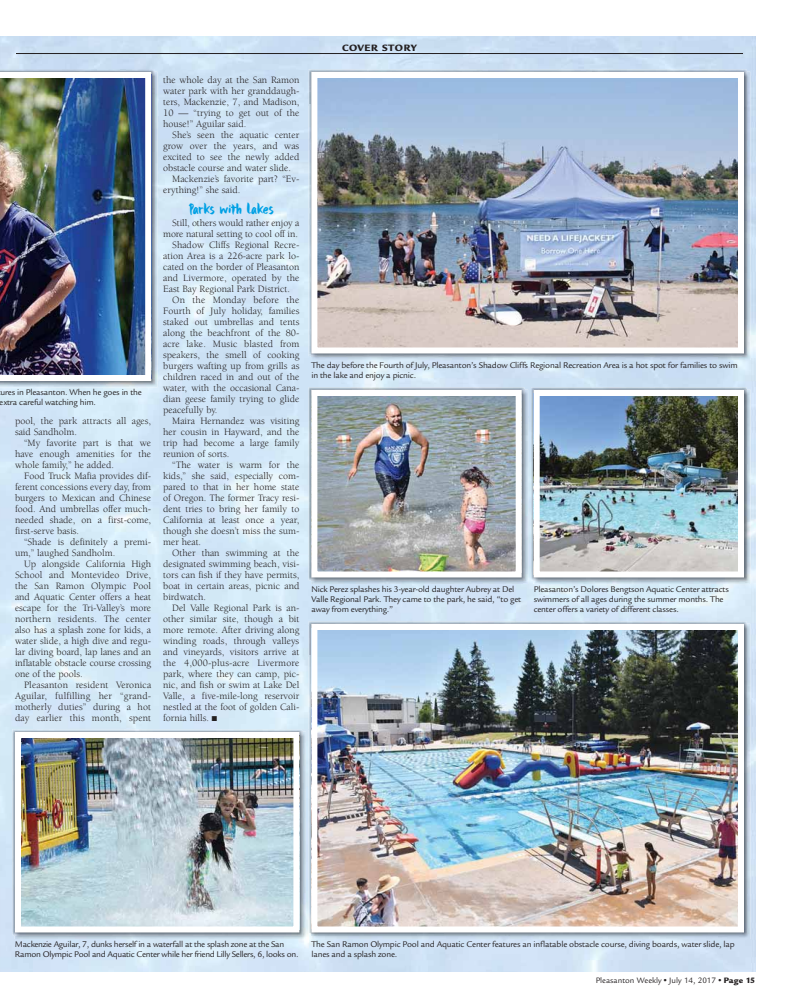
<style>
.page{position:relative;width:792px;height:1008px;background:#fff}
.page>*{position:absolute;margin:0;border:0;box-sizing:border-box;transform-origin:0 0}
.t1{font:15px "DK Framboisier";letter-spacing:-.03em;color:#00a0e4}
.t2{font:10px/11px "Berkeley";color:#231f20;text-align:justify}
.t3{font:900 10px "Legacy Sans";letter-spacing:.05em;color:#231f20}
.t4{font:9px/10px "Legacy Sans";letter-spacing:-.02em;color:#231f20}
.t5{font:8.5px "Legacy Sans";color:#231f20}
.s1{font-family:"Times";font-weight:700}
.s2{font-weight:900}
</style>
<div class="page">
<img style="left:722px;top:70px;width:34px;height:902px">
<img style="left:137px;top:70px;width:172px;height:486px">
<img style="left:275px;top:729px;width:34px;height:243px">
<hr style="left:16px;top:53px;width:727px;height:1px;background:#231f20">
<img style="left:0;top:72px;width:157px;height:315px">
<img style="left:0;top:69px;width:154px;height:315px">
<img style="left:0;top:72px;width:151px;height:309px">
<img style="left:15px;top:732px;width:291px;height:207px">
<img style="left:12px;top:729px;width:290px;height:206px">
<img style="left:15px;top:732px;width:287px;height:203px">
<img style="left:22px;top:739px;width:270px;height:186px">
<div style="left:15px;top:732px;width:284px;height:200px;border:6px solid #fff"></div>
<img style="left:311px;top:390px;width:217px;height:194px">
<img style="left:309px;top:387px;width:215px;height:193px">
<img style="left:318px;top:397px;width:197px;height:174px">
<div style="left:311px;top:390px;width:211px;height:188px;border:6px solid #fff"></div>
<img style="left:533px;top:390px;width:217px;height:194px">
<img style="left:531px;top:387px;width:216px;height:193px">
<img style="left:533px;top:390px;width:214px;height:190px">
<img style="left:541px;top:397px;width:196px;height:174px">
<div style="left:534px;top:390px;width:210px;height:188px;border:6px solid #fff"></div>
<img style="left:717px;top:624px;width:33px;height:315px">
<img style="left:309px;top:621px;width:438px;height:35px">
<img style="left:309px;top:656px;width:2px;height:279px">
<img style="left:318px;top:631px;width:419px;height:294px">
<div style="left:311px;top:624px;width:433px;height:308px;border:6px solid #fff"></div>
<img style="left:717px;top:72px;width:33px;height:288px">
<img style="left:309px;top:69px;width:438px;height:36px">
<img style="left:309px;top:105px;width:2px;height:251px">
<img style="left:318px;top:79px;width:419px;height:268px">
<div style="left:311px;top:72px;width:433px;height:282px;border:6px solid #fff"></div>
<svg style="left:212px;top:716px;width:5px;height:5px"></svg>
<p class="t4" style="left:0;top:388px;width:144px">ures in Pleasanton. When he goes in the extra careful watching him.</p>
<p class="t2" style="left:15px;top:416px;width:138px">pool, the park attracts all ages, said Sandholm.</p>
<p class="t2" style="left:15px;top:438px;width:138px;text-indent:9px">“My favorite part is that we have enough amenities for the whole family,” he added.</p>
<p class="t2" style="left:15px;top:471px;width:138px;text-indent:9px">Food Truck Mafia provides dif&shy;ferent concessions every day, from burgers to Mexican and Chinese food. And umbrellas offer much&shy;needed shade, on a first-come, first-serve basis.</p>
<p class="t2" style="left:15px;top:537px;width:138px;text-indent:9px">“Shade is definitely a premi&shy;um,” laughed Sandholm.</p>
<p class="t2" style="left:15px;top:559px;width:138px;text-indent:9px">Up alongside California High School and Montevideo Drive, the San Ramon Olympic Pool and Aquatic Center offers a heat escape for the Tri-Valley’s more northern residents. The center also has a splash zone for kids, a water slide, a high dive and regu&shy;lar diving board, lap lanes and an inflatable obstacle course crossing one of the pools.</p>
<p class="t2" style="left:15px;top:680px;width:138px;text-indent:9px">Pleasanton resident Veronica Aguilar, fulfilling her “grand&shy;motherly duties” during a hot day earlier this month, spent</p>
<p class="t2" style="left:163px;top:75px;width:138px">the whole day at the San Ramon water park with her granddaugh&shy;ters, Mackenzie, 7, and Madison, 10 — “trying to get out of the house!” Aguilar said.</p>
<p class="t2" style="left:172px;top:130px;width:129px">She’s seen the aquatic center</p>
<p class="t2" style="left:163px;top:141px;width:138px">grow over the years, and was</p>
<p class="t2" style="left:163px;top:152px;width:138px">excited to see the newly added</p>
<p class="t2" style="left:163px;top:163px;width:129px">obstacle course and water slide.</p>
<p class="t2" style="left:172px;top:174px;width:129px">Mackenzie’s favorite part? “Ev-</p>
<p class="t2" style="left:163px;top:185px;width:79px">erything!” she said.</p>
<h1 class="t1" style="left:189px;top:200px;width:87px">Parks with lakes</h1>
<p class="t2" style="left:172px;top:218px;width:129px">Still, others would rather enjoy a</p>
<p class="t2" style="left:163px;top:229px;width:136px">more natural setting to cool off in.</p>
<p class="t2" style="left:172px;top:240px;width:129px">Shadow Cliffs Regional Recre-</p>
<p class="t2" style="left:163px;top:251px;width:138px">ation Area is a 226-acre park lo-</p>
<p class="t2" style="left:163px;top:262px;width:138px">cated on the border of Pleasanton</p>
<p class="t2" style="left:163px;top:273px;width:138px">and Livermore, operated by the</p>
<p class="t2" style="left:163px;top:284px;width:128px">East Bay Regional Park District.</p>
<p class="t2" style="left:172px;top:295px;width:129px">On the Monday before the</p>
<p class="t2" style="left:163px;top:306px;width:138px">Fourth of July holiday, families</p>
<p class="t2" style="left:163px;top:317px;width:138px">staked out umbrellas and tents</p>
<p class="t2" style="left:163px;top:328px;width:138px">along the beachfront of the 80-</p>
<p class="t2" style="left:163px;top:339px;width:138px">acre lake. Music blasted from</p>
<p class="t2" style="left:163px;top:350px;width:138px">speakers, the smell of cooking</p>
<p class="t2" style="left:163px;top:361px;width:138px">burgers wafting up from grills as</p>
<p class="t2" style="left:163px;top:372px;width:138px">children raced in and out of the</p>
<p class="t2" style="left:163px;top:383px;width:138px">water, with the occasional Cana-</p>
<p class="t2" style="left:163px;top:394px;width:138px">dian geese family trying to glide</p>
<p class="t2" style="left:163px;top:405px;width:56px">peacefully by.</p>
<p class="t2" style="left:172px;top:416px;width:129px">Maira Hernandez was visiting</p>
<p class="t2" style="left:163px;top:427px;width:138px">her cousin in Hayward, and the</p>
<p class="t2" style="left:163px;top:438px;width:138px">trip had become a large family</p>
<p class="t2" style="left:163px;top:449px;width:68px">reunion of sorts.</p>
<p class="t2" style="left:172px;top:460px;width:129px">“The water is warm for the</p>
<p class="t2" style="left:163px;top:471px;width:138px">kids,” she said, especially com-</p>
<p class="t2" style="left:163px;top:482px;width:138px">pared to that in her home state</p>
<p class="t2" style="left:163px;top:493px;width:138px">of Oregon. The former Tracy resi-</p>
<p class="t2" style="left:163px;top:504px;width:138px">dent tries to bring her family to</p>
<p class="t2" style="left:163px;top:515px;width:138px">California at least once a year,</p>
<p class="t2" style="left:163px;top:526px;width:138px">though she doesn’t miss the sum-</p>
<p class="t2" style="left:163px;top:537px;width:40px">mer heat.</p>
<p class="t2" style="left:172px;top:548px;width:129px">Other than swimming at the</p>
<p class="t2" style="left:163px;top:559px;width:138px">designated swimming beach, visi-</p>
<p class="t2" style="left:163px;top:570px;width:138px">tors can fish if they have permits,</p>
<p class="t2" style="left:163px;top:581px;width:138px">boat in certain areas, picnic and</p>
<p class="t2" style="left:163px;top:592px;width:44px">birdwatch.</p>
<p class="t2" style="left:172px;top:603px;width:129px">Del Valle Regional Park is an-</p>
<p class="t2" style="left:163px;top:614px;width:138px">other similar site, though a bit</p>
<p class="t2" style="left:163px;top:625px;width:138px">more remote. After driving along</p>
<p class="t2" style="left:163px;top:636px;width:138px">winding roads, through valleys</p>
<p class="t2" style="left:163px;top:647px;width:138px">and vineyards, visitors arrive at</p>
<p class="t2" style="left:163px;top:658px;width:138px">the 4,000-plus-acre Livermore</p>
<p class="t2" style="left:163px;top:669px;width:138px">park, where they can camp, pic-</p>
<p class="t2" style="left:163px;top:680px;width:138px">nic, and fish or swim at Lake Del</p>
<p class="t2" style="left:163px;top:691px;width:138px">Valle, a five-mile-long reservoir</p>
<p class="t2" style="left:163px;top:702px;width:138px">nestled at the foot of golden Cali-</p>
<p class="t2" style="left:163px;top:713px;width:47px">fornia hills.</p>
<p class="t3" style="left:342px;top:44px;width:76px">COVER STORY</p>
<p class="t4" style="left:311px;top:360px;width:428px">The day before the Fourth of July, Pleasanton’s Shadow Cliffs Regional Recreation Area is a hot spot for families to swim in the lake and enjoy a picnic.</p>
<p class="t4" style="left:311px;top:584px;width:211px">Nick Perez splashes his 3-year-old daughter Aubrey at Del<br>Valle Regional Park. They came to the park, he said, “to get away from everything.”</p>
<p class="t4" style="left:534px;top:584px;width:197px">Pleasanton’s Dolores Bengtson Aquatic Center attracts swimmers of all ages during the summer months. The center offers a variety of different classes.</p>
<p class="t4" style="left:15px;top:939px;width:285px">Mackenzie Aguilar, 7, dunks herself in a waterfall at the splash zone at the San<br>Ramon Olympic Pool and Aquatic Center while her friend Lilly Sellers, 6, looks on.</p>
<p class="t4" style="left:311px;top:939px;width:425px">The San Ramon Olympic Pool and Aquatic Center features an inflatable obstacle course, diving boards, water slide, lap lanes and a splash zone.</p>
<p class="t5" style="left:596px;top:977px;width:161px">Pleasanton Weekly <span class="s1">•</span> July 14, 2017 <span class="s1">•</span> <span class="s2">Page 15</span></p>
</div>
